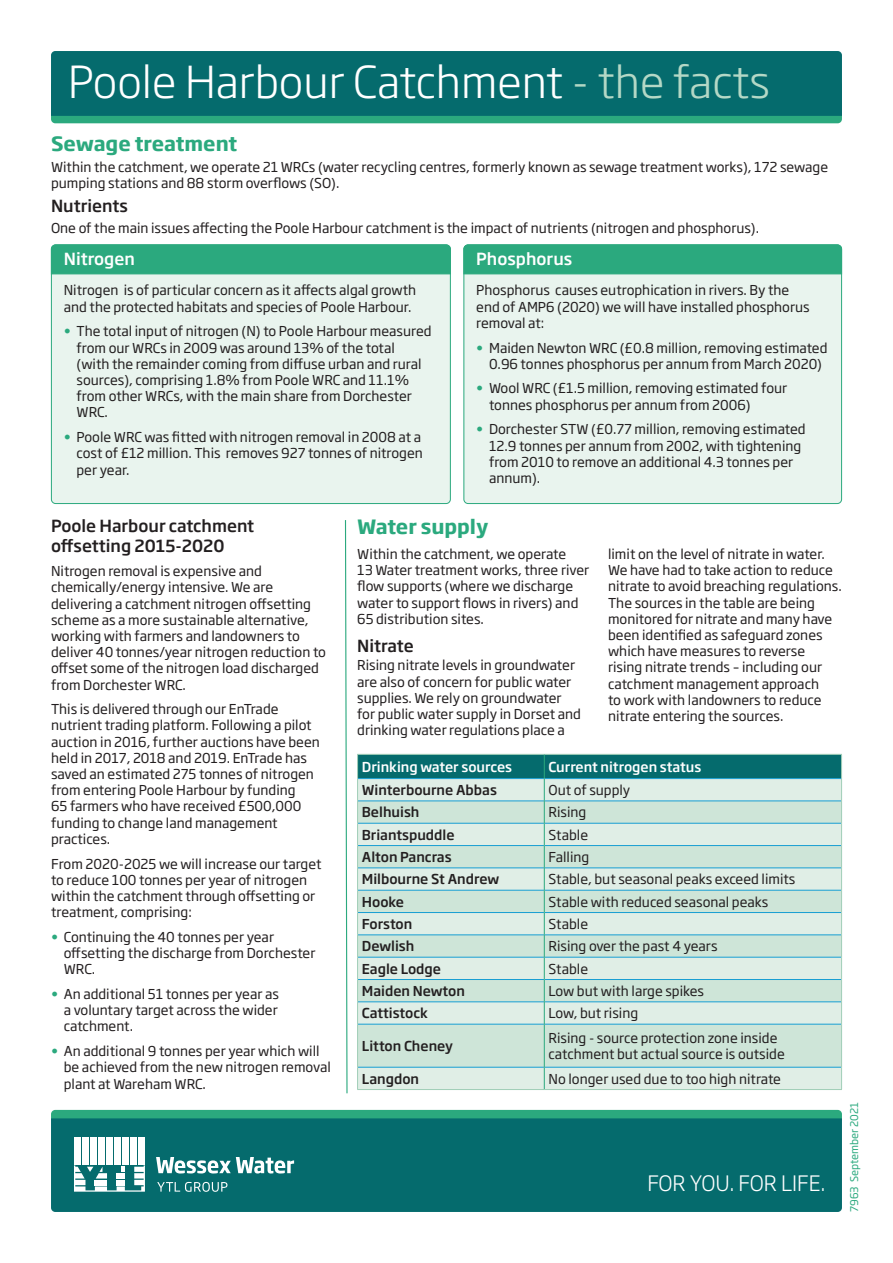
<style>
.page{position:relative;width:893px;height:1263px;background:#fff}
.page>*{position:absolute;margin:0;border:0;box-sizing:border-box;transform-origin:0 0}
.t1{font:300 43.5px "Soho Gothic Pro";color:#fff}
.subhead{font:300 21px "Soho Gothic Pro";color:#fff}
.Sub_head_1{font:700 19.5px "Soho Gothic Pro";color:#2ba97e}
.Sub_head_2{font:500 16.5px/19.8px "Soho Gothic Pro";color:#231f20}
.t2{font:500 16.5px "Soho Gothic Pro";color:#fff}
.body{font:13.5px/16.2px "Soho Gothic Pro";color:#231f20}
.bullet{font:13.5px/16.2px "Soho Gothic Pro";color:#231f20}
.body-2{font:500 13.5px "Soho Gothic Pro";color:#231f20}
.body-3{font:500 13.5px "Soho Gothic Pro";color:#fff}
.bullet-2{font:10.5px "Soho Gothic Pro";color:#2ba97e}
.s1{color:#b1d7c4}
.s2{color:#b4d8c6}
.s3{color:#2ba97e}
</style>
<div class="page">
<div style="left:51px;top:245px;width:399px;height:258px;background:#e9f4ee;border-radius:4px"></div>
<div style="left:51px;top:244px;width:400px;height:31px;background:#2ba97e"></div>
<div style="left:464px;top:245px;width:378px;height:258px;background:#e9f4ee;border-radius:4px"></div>
<div style="left:51px;top:81px;width:791px;height:42px;background:#2ba97e;border-radius:4px"></div>
<div style="left:51px;top:1110px;width:791px;height:13px;background:#2ba97e;border-radius:4px"></div>
<div style="left:51px;top:51px;width:791px;height:65px;background:#056b6d"></div>
<div style="left:51px;top:1118px;width:791px;height:94px;background:#056b6d"></div>
<div style="left:358px;top:1068px;width:483px;height:21px;background:#e0eee6"></div>
<div style="left:358px;top:1025px;width:483px;height:42px;background:#cee5d8"></div>
<hr style="left:358px;top:1024px;width:186px;height:1px;background:#179ed2">
<hr style="left:545px;top:1024px;width:296px;height:1px;background:#179ed2">
<hr style="left:358px;top:1067px;width:186px;height:1px;background:#179ed2">
<hr style="left:545px;top:1067px;width:296px;height:1px;background:#179ed2">
<hr style="left:357px;top:1024px;width:1px;height:43px;background:#a0ceb7">
<hr style="left:841px;top:1024px;width:1px;height:43px;background:#a0ceb7">
<svg style="left:357px;top:1067px;width:1px;height:22px"></svg>
<svg style="left:841px;top:1067px;width:1px;height:22px"></svg>
<hr style="left:357px;top:1089px;width:187px;height:1px;background:#a0ceb7">
<hr style="left:544px;top:1089px;width:298px;height:1px;background:#a0ceb7">
<svg style="left:357px;top:754px;width:485px;height:270px;background:#bddbd4"></svg>
<hr style="left:544px;top:1024px;width:1px;height:43px;background:#2ba97e">
<svg style="left:544px;top:1067px;width:1px;height:22px"></svg>
<div style="left:463px;top:244px;width:379px;height:31px;background:#2ba97e"></div>
<svg style="left:344px;top:520px;width:4px;height:574px"></svg>
<div style="left:138px;top:1137px;width:7px;height:28px;background:#fff"></div>
<div style="left:74px;top:1137px;width:7px;height:28px;background:#fff"></div>
<div style="left:82px;top:1137px;width:7px;height:28px;background:#fff"></div>
<div style="left:90px;top:1137px;width:7px;height:28px;background:#fff"></div>
<div style="left:98px;top:1137px;width:7px;height:28px;background:#fff"></div>
<div style="left:106px;top:1137px;width:7px;height:28px;background:#fff"></div>
<div style="left:114px;top:1137px;width:7px;height:28px;background:#fff"></div>
<div style="left:122px;top:1137px;width:7px;height:28px;background:#fff"></div>
<div style="left:130px;top:1137px;width:7px;height:28px;background:#fff"></div>
<svg style="left:74px;top:1165px;width:71px;height:27px"></svg>
<svg style="left:157px;top:1182px;width:70px;height:10px"></svg>
<svg style="left:156px;top:1157px;width:138px;height:16px"></svg>
<p class="t1" style="left:68px;top:48px;width:704px">Poole Harbour Catchment <span class="s1">-</span> <span class="s2">the facts</span></p>
<p class="Sub_head_1" style="left:51px;top:129px;width:188px">Sewage treatment</p>
<p class="body" style="left:51px;top:158px;width:779px">Within the catchment, we operate 21 WRCs (water recycling centres, formerly known as sewage treatment works), 172 sewage pumping stations and 88 storm overflows (SO).</p>
<p class="Sub_head_2" style="left:51px;top:195px;width:78px">Nutrients</p>
<p class="body" style="left:51px;top:219px;width:710px">One of the main issues affecting the Poole Harbour catchment is the impact of nutrients (nitrogen and phosphorus).</p>
<p class="t2" style="left:64px;top:246px;width:73px">Nitrogen</p>
<p class="t2" style="left:476px;top:246px;width:97px">Phosphorus</p>
<p class="body" style="left:64px;top:282px;width:354px">Nitrogen is of particular concern as it affects algal growth and the protected habitats and species of Poole Harbour.</p>
<p class="bullet" style="left:77px;top:323px;width:357px;text-indent:-13px"><span class="s3">•</span> The total input of nitrogen (N) to Poole Harbour measured from our WRCs in 2009 was around 13% of the total<br>(with the remainder coming from diffuse urban and rural sources), comprising 1.8% from Poole WRC and 11.1% from other WRCs, with the main share from Dorchester WRC.</p>
<p class="bullet" style="left:77px;top:428px;width:348px;text-indent:-13px"><span class="s3">•</span> Poole WRC was fitted with nitrogen removal in 2008 at a cost of £12 million. This removes 927 tonnes of nitrogen per year.</p>
<p class="body" style="left:476px;top:282px;width:335px">Phosphorus causes eutrophication in rivers. By the end of AMP6 (2020) we will have installed phosphorus removal at:</p>
<p class="bullet" style="left:476px;top:339px;width:353px;text-align:center"><span class="s3">•</span> Maiden Newton WRC (£0.8 million, removing estimated<br>0.96 tonnes phosphorus per annum from March 2020)</p>
<p class="bullet" style="left:489px;top:380px;width:300px;text-indent:-13px"><span class="s3">•</span> Wool WRC (£1.5 million, removing estimated four tonnes phosphorus per annum from 2006)</p>
<p class="bullet" style="left:489px;top:421px;width:318px;text-indent:-13px"><span class="s3">•</span> Dorchester STW (£0.77 million, removing estimated 12.9 tonnes per annum from 2002, with tightening from 2010 to remove an additional 4.3 tonnes per annum).</p>
<p class="Sub_head_2" style="left:51px;top:515px;width:205px">Poole Harbour catchment offsetting 2015-2020</p>
<p class="body" style="left:51px;top:562px;width:277px">Nitrogen removal is expensive and chemically/energy intensive. We are delivering a catchment nitrogen offsetting scheme as a more sustainable alternative, working with farmers and landowners to deliver 40 tonnes/year nitrogen reduction to offset some of the nitrogen load discharged from Dorchester WRC.</p>
<p class="body" style="left:51px;top:700px;width:270px">This is delivered through our EnTrade nutrient trading platform. Following a pilot auction in 2016, further auctions have been held in 2017, 2018 and 2019. EnTrade has saved an estimated 275 tonnes of nitrogen from entering Poole Harbour by funding<br>65 farmers who have received £500,000 funding to change land management practices.</p>
<p class="body" style="left:51px;top:855px;width:272px">From 2020-2025 we will increase our target to reduce 100 tonnes per year of nitrogen within the catchment through offsetting or treatment, comprising:</p>
<p class="body" style="left:64px;top:928px;width:253px;text-indent:-13px"><span class="s3">•</span> Continuing the 40 tonnes per year offsetting the discharge from Dorchester<br>WRC.</p>
<p class="body" style="left:64px;top:985px;width:217px;text-align:justify;text-indent:-13px"><span class="s3">•</span> An additional 51 tonnes per year as a voluntary target across the wider catchment.</p>
<p class="body" style="left:64px;top:1042px;width:269px;text-indent:-13px"><span class="s3">•</span> An additional 9 tonnes per year which will be achieved from the new nitrogen removal plant at Wareham WRC.</p>
<p class="Sub_head_1" style="left:357px;top:511px;width:133px">Water supply</p>
<p class="body" style="left:357px;top:545px;width:234px">Within the catchment, we operate<br>13 Water treatment works, three river flow supports (where we discharge water to support flows in rivers) and 65 distribution sites.</p>
<p class="Sub_head_2" style="left:357px;top:635px;width:58px">Nitrate</p>
<p class="body" style="left:357px;top:656px;width:225px">Rising nitrate levels in groundwater are also of concern for public water supplies. We rely on groundwater for public water supply in Dorset and drinking water regulations place a</p>
<p class="body" style="left:608px;top:545px;width:235px">limit on the level of nitrate in water.<br>We have had to take action to reduce nitrate to avoid breaching regulations.<br>The sources in the table are being monitored for nitrate and many have been identified as safeguard zones which have measures to reverse rising nitrate trends – including our catchment management approach<br>to work with landowners to reduce nitrate entering the sources.</p>
<p class="body-3" style="left:362px;top:756px;width:152px">Drinking water sources</p>
<p class="body-3" style="left:549px;top:756px;width:154px">Current nitrogen status</p>
<p class="body-2" style="left:362px;top:779px;width:137px">Winterbourne Abbas</p>
<p class="body" style="left:549px;top:781px;width:83px">Out of supply</p>
<p class="body-2" style="left:362px;top:802px;width:59px">Belhuish</p>
<p class="body" style="left:549px;top:803px;width:39px">Rising</p>
<p class="body-2" style="left:362px;top:824px;width:94px">Briantspuddle</p>
<p class="body" style="left:549px;top:826px;width:41px">Stable</p>
<p class="body-2" style="left:362px;top:846px;width:91px">Alton Pancras</p>
<p class="body" style="left:549px;top:848px;width:42px">Falling</p>
<p class="body-2" style="left:362px;top:869px;width:139px">Milbourne St Andrew</p>
<p class="body" style="left:549px;top:870px;width:248px">Stable, but seasonal peaks exceed limits</p>
<p class="body-2" style="left:362px;top:891px;width:44px">Hooke</p>
<p class="body" style="left:549px;top:893px;width:221px">Stable with reduced seasonal peaks</p>
<p class="body-2" style="left:362px;top:913px;width:52px">Forston</p>
<p class="body" style="left:549px;top:915px;width:41px">Stable</p>
<p class="body-2" style="left:362px;top:936px;width:54px">Dewlish</p>
<p class="body" style="left:549px;top:937px;width:170px">Rising over the past 4 years</p>
<p class="body-2" style="left:362px;top:958px;width:81px">Eagle Lodge</p>
<p class="body" style="left:549px;top:960px;width:41px">Stable</p>
<p class="body-2" style="left:362px;top:980px;width:105px">Maiden Newton</p>
<p class="body" style="left:549px;top:982px;width:157px">Low but with large spikes</p>
<p class="body-2" style="left:362px;top:1003px;width:68px">Cattistock</p>
<p class="body" style="left:549px;top:1004px;width:91px">Low, but rising</p>
<p class="body-2" style="left:362px;top:1035px;width:93px">Litton Cheney</p>
<p class="body" style="left:549px;top:1029px;width:238px">Rising - source protection zone inside catchment but actual source is outside</p>
<p class="body-2" style="left:362px;top:1068px;width:59px">Langdon</p>
<p class="body" style="left:549px;top:1070px;width:234px">No longer used due to too high nitrate</p>
<p class="subhead" style="left:647px;top:1167px;width:179px">FOR YOU. FOR LIFE.</p>
<p class="bullet-2" style="left:846px;top:1212px;width:111px;rotate:-90deg">7963 September 2021</p>
</div>
